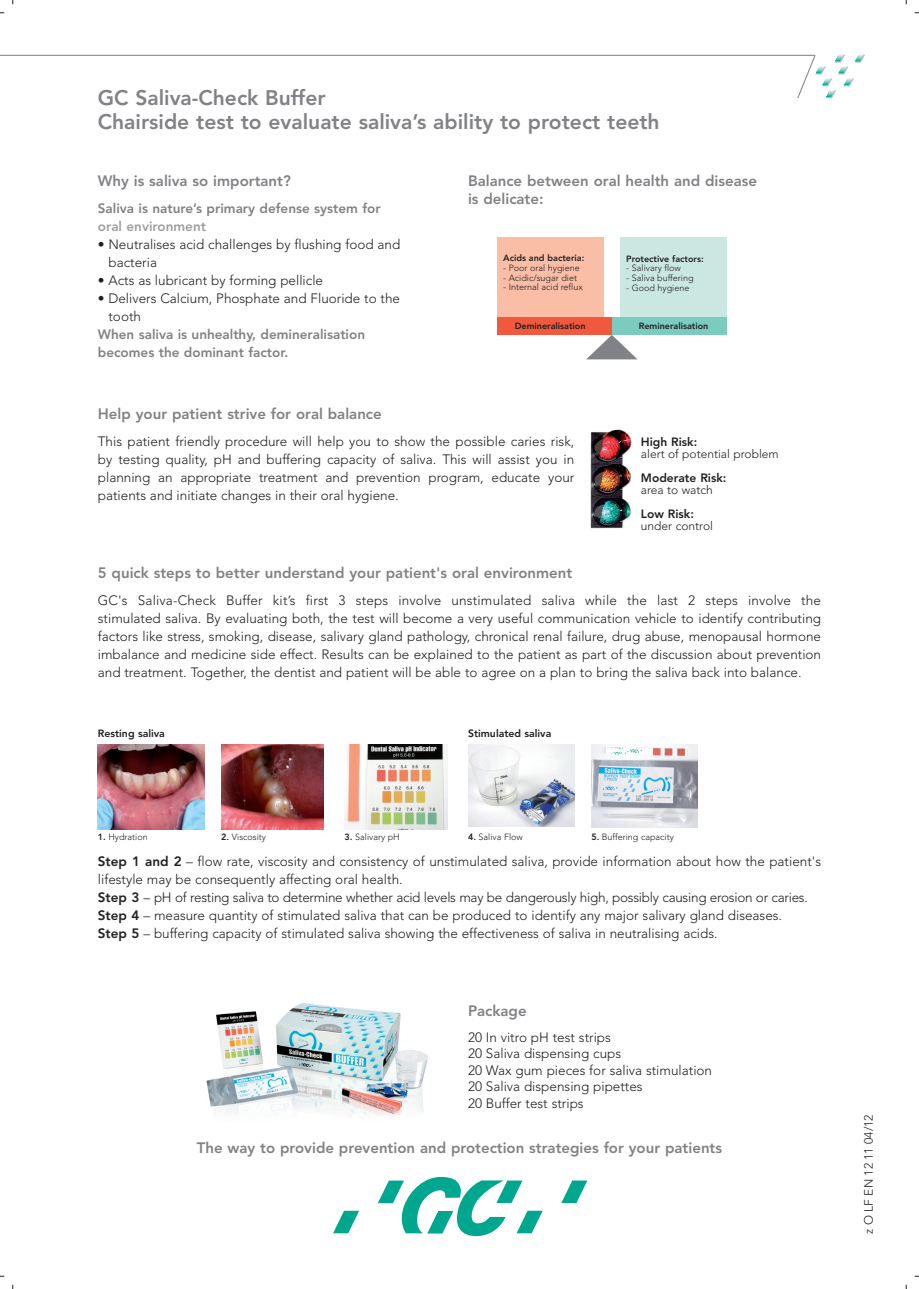
<style>
.page{position:relative;width:919px;height:1289px;background:#fff}
.page>*{position:absolute;margin:0;border:0;box-sizing:border-box;transform-origin:0 0}
.t1{font:800 21px/24px "Avenir LT Std";color:#808285}
.t2{font:800 15px/18px "Avenir LT Std";color:#808285}
.t3{font:300 13.5px/18px "Avenir LT Std";color:#231f20}
.t4{font:800 13.5px/18px "Avenir LT Std";color:#808285}
.t5{font:800 13.5px "Avenir LT Std";color:#9d9fa2}
.t6{font:300 12px "Avenir LT Std";color:#231f20}
.t7{font:800 12px "Avenir LT Std";color:#231f20}
.t8{font:800 10.5px "Avenir LT Std";color:#231f20}
.t9{font:300 9px "Avenir LT Std";color:#231f20}
.t10{font:800 9px "Avenir LT Std";color:#231f20}
.s1{font-weight:800}
</style>
<div class="page">
<div style="left:497px;top:237px;width:106px;height:98px;background:#fabda6"></div>
<div style="left:620px;top:237px;width:106px;height:98px;background:#cae7e2"></div>
<img style="left:206px;top:1003px;width:222px;height:114px">
<svg style="left:562px;top:1180px;width:25px;height:22px"></svg>
<svg style="left:378px;top:1176px;width:164px;height:60px"></svg>
<svg style="left:333px;top:1210px;width:26px;height:23px"></svg>
<hr style="left:0;top:55px;width:815px;height:1px;background:#808285">
<svg style="left:796px;top:54px;width:69px;height:45px"></svg>
<img style="left:98px;top:744px;width:106px;height:85px">
<img style="left:468px;top:744px;width:106px;height:82px">
<img style="left:221px;top:744px;width:102px;height:85px">
<img style="left:591px;top:744px;width:106px;height:83px">
<img style="left:344px;top:744px;width:103px;height:85px">
<div style="left:497px;top:318px;width:229px;height:17px;background:#f0593e"></div>
<div style="left:612px;top:318px;width:114px;height:17px;background:#7bcbbf"></div>
<svg style="left:586px;top:335px;width:51px;height:24px"></svg>
<img style="left:590px;top:429px;width:42px;height:100px">
<h1 class="t1" style="left:98px;top:87px;width:563px">GC Saliva-Check Buffer<br>Chairside test to evaluate saliva’s ability to protect teeth</h1>
<p class="t2" style="left:98px;top:173px;width:194px">Why is saliva so important?</p>
<p class="t4" style="left:98px;top:200px;width:284px">Saliva is nature’s primary defense system for</p>
<p class="t5" style="left:98px;top:220px;width:110px">oral environment</p>
<p class="t3" style="left:108px;top:236px;width:293px;text-indent:-11px">• Neutralises acid challenges by flushing food and bacteria</p>
<p class="t3" style="left:98px;top:272px;width:227px">• Acts as lubricant by forming pellicle</p>
<p class="t3" style="left:108px;top:290px;width:293px;text-indent:-11px">• Delivers Calcium, Phosphate and Fluoride to the tooth</p>
<p class="t4" style="left:98px;top:326px;width:269px">When saliva is unhealthy, demineralisation becomes the dominant factor.</p>
<p class="t2" style="left:468px;top:173px;width:290px">Balance between oral health and disease is delicate:</p>
<p class="t10" style="left:503px;top:254px;width:83px">Acids and bacteria:</p>
<p class="t9" style="left:503px;top:264px;width:78px">- Poor oral hygiene</p>
<p class="t9" style="left:503px;top:274px;width:75px">- Acidic/sugar diet</p>
<p class="t9" style="left:503px;top:283px;width:81px">- Internal acid reflux</p>
<p class="t10" style="left:626px;top:255px;width:79px">Protective factors:</p>
<p class="t9" style="left:626px;top:264px;width:56px">- Salivary flow</p>
<p class="t9" style="left:626px;top:274px;width:69px">- Saliva buffering</p>
<p class="t9" style="left:626px;top:284px;width:65px">- Good hygiene</p>
<p class="t10" style="left:514px;top:322px;width:72px">Demineralisation</p>
<p class="t10" style="left:638px;top:322px;width:71px">Remineralisation</p>
<p class="t2" style="left:98px;top:406px;width:285px">Help your patient strive for oral balance</p>
<p class="t3" style="left:98px;top:433px;width:478px;text-align:justify">This patient friendly procedure will help you to show the possible caries risk, by testing quality, pH and buffering capacity of saliva. This will assist you in planning an appropriate treatment and prevention program, educate your patients and initiate changes in their oral hygiene.</p>
<p class="t7" style="left:641px;top:436px;width:58px">High Risk:</p>
<p class="t6" style="left:641px;top:448px;width:139px">alert of potential problem</p>
<p class="t7" style="left:641px;top:472px;width:87px">Moderate Risk:</p>
<p class="t6" style="left:641px;top:484px;width:74px">area to watch</p>
<p class="t7" style="left:641px;top:508px;width:55px">Low Risk:</p>
<p class="t6" style="left:641px;top:520px;width:74px">under control</p>
<p class="t2" style="left:98px;top:564px;width:476px">5 quick steps to better understand your patient's oral environment</p>
<p class="t3" style="left:98px;top:592px;width:724px;text-align:justify">GC's Saliva-Check Buffer kit’s first 3 steps involve unstimulated saliva while the last 2 steps involve the stimulated saliva. By evaluating both, the test will become a very useful communication vehicle to identify contributing factors like stress, smoking, disease, salivary gland pathology, chronical renal failure, drug abuse, menopausal hormone imbalance and medicine side effect. Results can be explained to the patient as part of the discussion about prevention and treatment. Together, the dentist and patient will be able to agree on a plan to bring the saliva back into balance.</p>
<p class="t8" style="left:98px;top:729px;width:69px">Resting saliva</p>
<p class="t8" style="left:468px;top:729px;width:85px">Stimulated saliva</p>
<p class="t9" style="left:98px;top:833px;width:51px"><span class="s1">1.</span> Hydration</p>
<p class="t9" style="left:221px;top:833px;width:46px"><span class="s1">2.</span> Viscosity</p>
<p class="t9" style="left:344px;top:833px;width:57px"><span class="s1">3.</span> Salivary pH</p>
<p class="t9" style="left:468px;top:833px;width:56px"><span class="s1">4.</span> Saliva Flow</p>
<p class="t9" style="left:591px;top:833px;width:84px"><span class="s1">5.</span> Buffering capacity</p>
<p class="t3" style="left:98px;top:853px;width:724px"><span class="s1">Step 1 and 2</span> – flow rate, viscosity and consistency of unstimulated saliva, provide information about how the patient's lifestyle may be consequently affecting oral health.<br><span class="s1">Step 3</span> – pH of resting saliva to determine whether acid levels may be dangerously high, possibly causing erosion or caries.<br><span class="s1">Step 4</span> – measure quantity of stimulated saliva that can be produced to identify any major salivary gland diseases.<br><span class="s1">Step 5</span> – buffering capacity of stimulated saliva showing the effectiveness of saliva in neutralising acids.</p>
<p class="t2" style="left:468px;top:1003px;width:60px">Package</p>
<p class="t3" style="left:468px;top:1029px;width:245px;line-height:16.5px">20 In vitro pH test strips<br>20 Saliva dispensing cups<br>20 Wax gum pieces for saliva stimulation<br>20 Saliva dispensing pipettes<br>20 Buffer test strips</p>
<p class="t2" style="left:197px;top:1139px;width:526px">The way to provide prevention and protection strategies for your patients</p>
<p class="t6" style="left:863px;top:1233px;width:121px;rotate:-90deg">z O LF EN 12 11 04/12</p>
</div>
